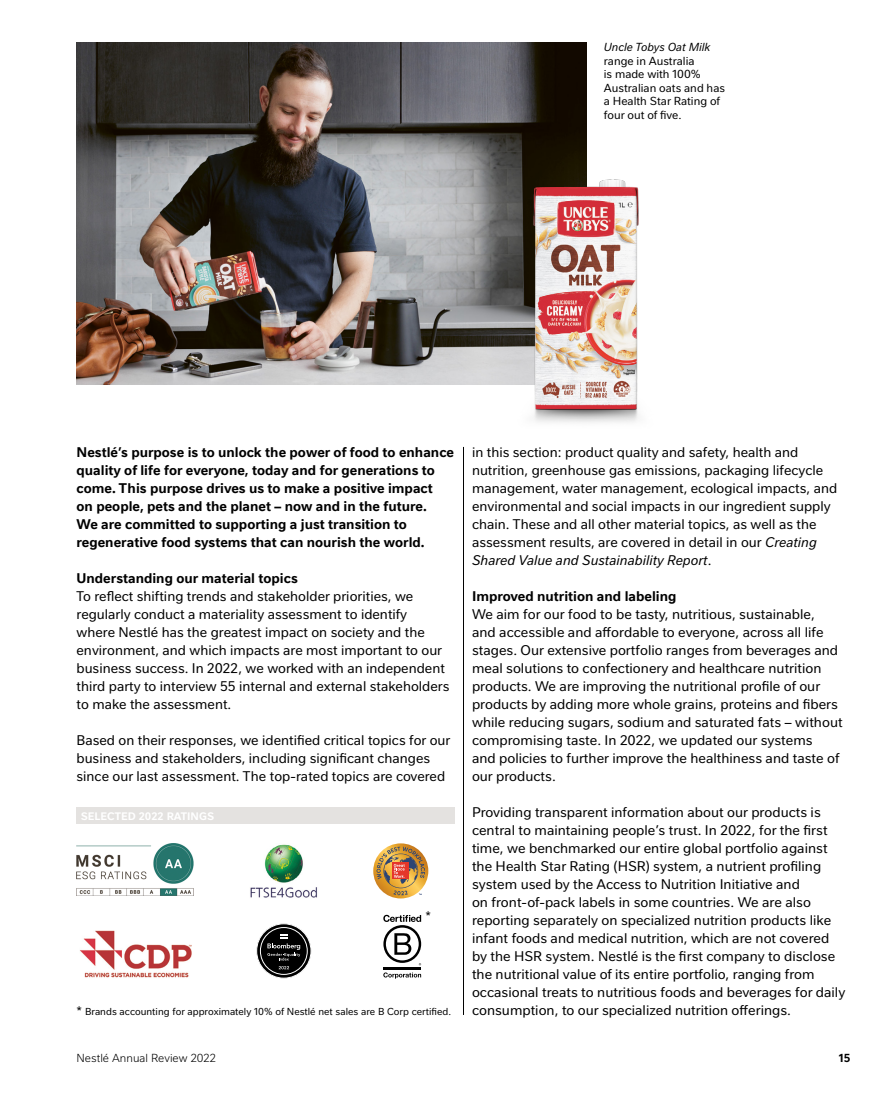
<style>
.page{position:relative;width:893px;height:1106px;background:#fff}
.page>*{position:absolute;margin:0;border:0;box-sizing:border-box;transform-origin:0 0}
.t1{font:13.5px/18px "Nestle Text OTF";color:#000}
.t2{font:700 13.5px/18px "Nestle Text OTF";color:#000}
.t3{font:12px "Nestle Text OTF";color:#000}
.t4{font:11.25px/13.5px "Nestle Text OTF";color:#000}
.t5{font:300 11.25px "Nestle Text OTF";color:#000}
.t6{font:italic 11.25px "Nestle Text OTF";color:#000}
.t7{font:700 11.25px "Nestle Text OTF";color:#000}
.t8{font:700 10.5px "Nestle Text OTF";color:#fff}
.t9{font:9.75px "Nestle Text OTF";color:#000}
.s1{font-size:12px}
.s2{font-style:italic}
</style>
<div class="page">
<img style="left:76px;top:843px;width:118px;height:52px">
<img style="left:250px;top:844px;width:67px;height:54px">
<img style="left:80px;top:930px;width:111px;height:48px">
<hr style="left:383px;top:966px;width:38px;height:3px;background:#000">
<svg style="left:383px;top:914px;width:38px;height:51px"></svg>
<svg style="left:383px;top:972px;width:38px;height:6px"></svg>
<svg style="left:373px;top:843px;width:55px;height:55px"></svg>
<svg style="left:376px;top:846px;width:49px;height:49px;background:#c89457"></svg>
<svg style="left:257px;top:923px;width:54px;height:55px"></svg>
<div style="left:256px;top:923px;width:55px;height:55px;border:1px solid #fff;border-radius:50%"></div>
<div style="left:260px;top:927px;width:47px;height:47px;border:1px solid #fff;border-radius:50%"></div>
<svg style="left:267px;top:933px;width:33px;height:27px"></svg>
<svg style="left:279px;top:966px;width:10px;height:3px"></svg>
<img style="left:77px;top:43px;width:510px;height:342px">
<img style="left:463px;top:172px;width:176px;height:251px">
<hr style="left:463px;top:447px;width:1px;height:568px;background:#000">
<div style="left:77px;top:807px;width:378px;height:17px;background:#e4e2e0"></div>
<p class="t6" style="left:604px;top:39px;width:108px">Uncle Tobys Oat Milk</p>
<p class="t4" style="left:604px;top:53px;width:123px">range in Australia<br>is made with 100%<br>Australian oats and has a Health Star Rating of four out of five.</p>
<p class="t2" style="left:77px;top:442px;width:379px">Nestlé’s purpose is to unlock the power of food to enhance quality of life for everyone, today and for generations to come. This purpose drives us to make a positive impact<br>on people, pets and the planet – now and in the future.<br>We are committed to supporting a just transition to regenerative food systems that can nourish the world.</p>
<p class="t2" style="left:77px;top:568px;width:223px">Understanding our material topics</p>
<p class="t1" style="left:77px;top:586px;width:374px">To reflect shifting trends and stakeholder priorities, we regularly conduct a materiality assessment to identify<br>where Nestlé has the greatest impact on society and the environment, and which impacts are most important to our business success. In 2022, we worked with an independent third party to interview 55 internal and external stakeholders to make the assessment.</p>
<p class="t1" style="left:77px;top:730px;width:375px">Based on their responses, we identified critical topics for our business and stakeholders, including significant changes since our last assessment. The top-rated topics are covered</p>
<p class="t8" style="left:81px;top:808px;width:135px">SELECTED 2022 RATINGS</p>
<p class="t3" style="left:425px;top:907px;width:7px">*</p>
<p class="t9" style="left:77px;top:1004px;width:376px"><span class="s1">*</span> Brands accounting for approximately 10% of Nestlé net sales are B Corp certified.</p>
<p class="t1" style="left:472px;top:442px;width:367px">in this section: product quality and safety, health and nutrition, greenhouse gas emissions, packaging lifecycle management, water management, ecological impacts, and environmental and social impacts in our ingredient supply chain. These and all other material topics, as well as the assessment results, are covered in detail in our <span class="s2">Creating Shared Value and Sustainability Report</span>.</p>
<p class="t2" style="left:472px;top:586px;width:206px">Improved nutrition and labeling</p>
<p class="t1" style="left:472px;top:604px;width:372px">We aim for our food to be tasty, nutritious, sustainable,<br>and accessible and affordable to everyone, across all life stages. Our extensive portfolio ranges from beverages and meal solutions to confectionery and healthcare nutrition products. We are improving the nutritional profile of our products by adding more whole grains, proteins and fibers while reducing sugars, sodium and saturated fats – without compromising taste. In 2022, we updated our systems<br>and policies to further improve the healthiness and taste of our products.</p>
<p class="t1" style="left:472px;top:802px;width:375px">Providing transparent information about our products is central to maintaining people’s trust. In 2022, for the first time, we benchmarked our entire global portfolio against the Health Star Rating (HSR) system, a nutrient profiling system used by the Access to Nutrition Initiative and<br>on front-of-pack labels in some countries. We are also reporting separately on specialized nutrition products like infant foods and medical nutrition, which are not covered by the HSR system. Nestlé is the first company to disclose the nutritional value of its entire portfolio, ranging from occasional treats to nutritious foods and beverages for daily consumption, to our specialized nutrition offerings.</p>
<p class="t5" style="left:77px;top:1050px;width:141px">Nestlé Annual Review 2022</p>
<p class="t7" style="left:839px;top:1049px;width:13px">15</p>
</div>
